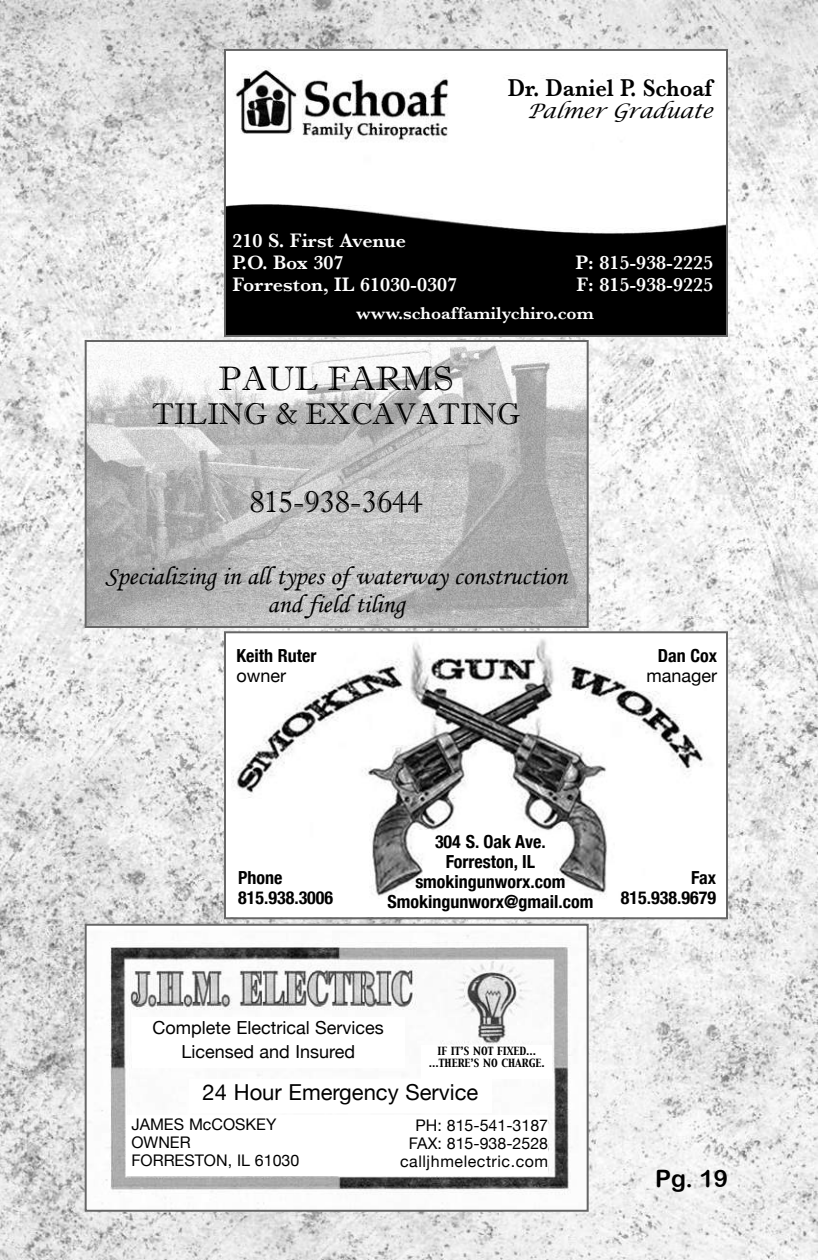
<style>
.page{position:relative;width:819px;height:1260px;background:#fff}
.page>*{position:absolute;margin:0;border:0;box-sizing:border-box;transform-origin:0 0}
.t1{font:34px "Imprint MT Shadow";color:#000}
.t2{font:30px "Imprint MT Shadow";color:#000}
.t3{font:26px/28px "Monotype Corsiva";color:#000;text-align:center}
.t4{font:600 25px "Baskerville";color:#000;scale:.9 1}
.t5{font:24px "Arial Rounded MT Bold";color:#000}
.t6{font:22px "Helvetica Neue";color:#000}
.t7{font:600 20px/22px "Baskerville";color:#fff}
.t8{font:italic 20px "Lucida Calligraphy";color:#000}
.t9{font:700 condensed 18px/20px "Helvetica Neue";color:#000}
.t10{font:18px/24px "Helvetica Neue";color:#000;text-align:center}
.t11{font:600 18px "Baskerville";color:#fff}
.t12{font:16px/18px "Helvetica Neue";color:#000}
.t13{font:10px/12px "Capitals";color:#000;text-align:center}
</style>
<div class="page">
<img style="left:0;top:0;width:818px;height:1260px">
<img style="left:88px;top:343px;width:498px;height:282px">
<div style="left:85px;top:340px;width:504px;height:288px;border:2px solid #666"></div>
<img style="left:227px;top:52px;width:498px;height:282px">
<div style="left:224px;top:49px;width:504px;height:288px;border:2px solid #666"></div>
<div style="left:484px;top:79px;width:228px;height:50px;background:#fff"></div>
<svg style="left:228px;top:207px;width:498px;height:127px;fill:#000"></svg>
<div style="left:233px;top:233px;width:232px;height:67px;background:#000"></div>
<div style="left:555px;top:256px;width:158px;height:47px;background:#000"></div>
<div style="left:342px;top:306px;width:266px;height:23px;background:#000"></div>
<div style="left:226px;top:633px;width:500px;height:284px;background:#fff"></div>
<img style="left:231px;top:639px;width:473px;height:258px">
<div style="left:224px;top:631px;width:504px;height:288px;border:2px solid #666"></div>
<img style="left:88px;top:927px;width:498px;height:282px">
<div style="left:85px;top:924px;width:504px;height:288px;border:2px solid #666"></div>
<div style="left:132px;top:1017px;width:272px;height:51px;background:#fff"></div>
<div style="left:189px;top:1080px;width:303px;height:33px;background:#fff"></div>
<div style="left:126px;top:1115px;width:218px;height:61px;background:#fff"></div>
<div style="left:335px;top:1115px;width:213px;height:61px;background:#fff"></div>
<div style="left:422px;top:1045px;width:130px;height:34px;background:#fff"></div>
<h3 class="t4" style="left:508px;top:73px;width:228px">Dr. Daniel P. Schoaf</h3>
<p class="t8" style="left:526px;top:97px;width:193px">Palmer Graduate</p>
<p class="t7" style="left:233px;top:229px;width:226px">210 S. First Avenue<br>P.O. Box 307<br>Forreston, IL 61030-0307</p>
<p class="t7" style="left:575px;top:252px;width:139px">P: 815-938-2225<br>F: 815-938-9225</p>
<p class="t11" style="left:356px;top:302px;width:239px">www.schoaffamilychiro.com</p>
<h1 class="t1" style="left:219px;top:358px;width:236px">PAUL FARMS</h1>
<h2 class="t2" style="left:152px;top:396px;width:370px">TILING &amp; EXCAVATING</h2>
<h2 class="t2" style="left:250px;top:484px;width:175px">815-938-3644</h2>
<h3 class="t3" style="left:105px;top:564px;width:464px">Specializing in all types of waterway construction and field tiling</h3>
<p class="t9" style="left:237px;top:645px;width:82px">Keith Ruter</p>
<p class="t10" style="left:237px;top:664px;width:51px">owner</p>
<p class="t9" style="left:658px;top:645px;width:61px">Dan Cox</p>
<p class="t10" style="left:647px;top:663px;width:72px">manager</p>
<p class="t9" style="left:387px;top:832px;width:207px;text-align:center">304 S. Oak Ave.<br>Forreston, IL smokingunworx.com<br>Smokingunworx@gmail.com</p>
<p class="t9" style="left:238px;top:868px;width:97px">Phone<br>815.938.3006</p>
<p class="t9" style="left:621px;top:868px;width:97px;text-align:right">Fax<br>815.938.9679</p>
<p class="t10" style="left:153px;top:1016px;width:233px">Complete Electrical Services<br>Licensed and Insured</p>
<p class="t6" style="left:203px;top:1080px;width:277px">24 Hour Emergency Service</p>
<p class="t12" style="left:131px;top:1116px;width:170px">JAMES McCOSKEY<br>OWNER<br>FORRESTON, IL 61030</p>
<p class="t12" style="left:400px;top:1116px;width:149px;text-align:right">PH: 815-541-3187<br>FAX: 815-938-2528 calljhmelectric.com</p>
<p class="t13" style="left:429px;top:1046px;width:117px">IF IT’S NOT FIXED... ...THERE’S NO CHARGE.</p>
<h3 class="t5" style="left:655px;top:1165px;width:74px">Pg. 19</h3>
</div>
